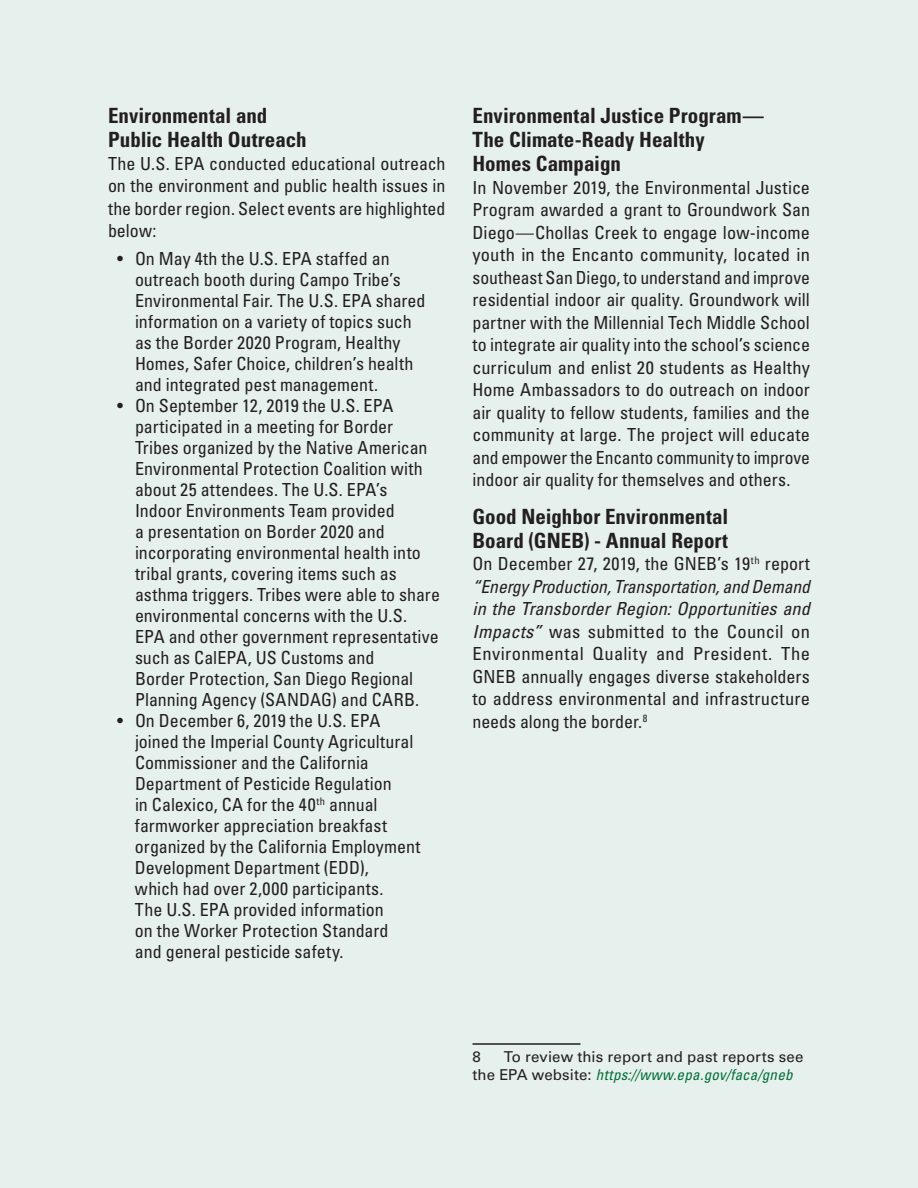
<style>
.page{position:relative;width:918px;height:1188px;background:#e6f0ec}
.page>*{position:absolute;margin:0;border:0;box-sizing:border-box;transform-origin:0 0}
.t1{font:700 condensed 21px/24px "Univers LT Std";color:#231f20}
.t2{font:condensed 18px/21px "Univers LT Std";color:#231f20;text-align:justify}
.t3{font:15px/18px "Univers LT Std";letter-spacing:.01em;color:#231f20}
.s1{font-style:italic}
.s2{font-style:italic;font-stretch:condensed;color:#006e38}
</style>
<div class="page">
<hr style="left:472px;top:1043px;width:108px;height:2px;background:#231f20">
<h3 class="t1" style="left:108px;top:104px;width:200px">Environmental and<br>Public Health Outreach</h3>
<p class="t2" style="left:108px;top:152px;width:339px;line-height:22.5px">The U.S. EPA conducted educational outreach on the environment and public health issues in the border region. Select events are highlighted below:</p>
<p class="t2" style="left:135px;top:248px;width:292px;text-align:left;text-indent:-18px">• On May 4th the U.S. EPA staffed an outreach booth during Campo Tribe’s Environmental Fair. The U.S. EPA shared information on a variety of topics such as the Border 2020 Program, Healthy Homes, Safer Choice, children’s health and integrated pest management.</p>
<p class="t2" style="left:135px;top:395px;width:307px;text-align:left;text-indent:-18px">• On September 12, 2019 the U.S. EPA participated in a meeting for Border Tribes organized by the Native American Environmental Protection Coalition with about 25 attendees. The U.S. EPA’s<br>Indoor Environments Team provided<br>a presentation on Border 2020 and incorporating environmental health into tribal grants, covering items such as asthma triggers. Tribes were able to share environmental concerns with the U.S.<br>EPA and other government representative such as CalEPA, US Customs and<br>Border Protection, San Diego Regional Planning Agency (SANDAG) and CARB.</p>
<p class="t2" style="left:135px;top:710px;width:287px;text-align:left;text-indent:-18px">• On December 6, 2019 the U.S. EPA joined the Imperial County Agricultural Commissioner and the California Department of Pesticide Regulation<br>in Calexico, CA for the 40<sup>th</sup> annual farmworker appreciation breakfast organized by the California Employment Development Department (EDD),<br>which had over 2,000 participants.<br>The U.S. EPA provided information<br>on the Worker Protection Standard<br>and general pesticide safety.</p>
<h3 class="t1" style="left:472px;top:104px;width:293px">Environmental Justice Program—<br>The Climate-Ready Healthy<br>Homes Campaign</h3>
<p class="t2" style="left:472px;top:176px;width:339px;line-height:22.5px">In November 2019, the Environmental Justice Program awarded a grant to Groundwork San Diego—Chollas Creek to engage low-income youth in the Encanto community, located in southeast San Diego, to understand and improve residential indoor air quality. Groundwork will partner with the Millennial Tech Middle School to integrate air quality into the school’s science curriculum and enlist 20 students as Healthy Home Ambassadors to do outreach on indoor air quality to fellow students, families and the community at large. The project will educate and empower the Encanto community to improve indoor air quality for themselves and others.</p>
<h3 class="t1" style="left:472px;top:504px;width:257px">Good Neighbor Environmental<br>Board (GNEB) - Annual Report</h3>
<p class="t2" style="left:472px;top:552px;width:339px;line-height:22.5px">On December 27, 2019, the GNEB’s 19<sup>th</sup> report <span class="s1">“Energy Production, Transportation, and Demand in the Transborder Region: Opportunities and Impacts”</span> was submitted to the Council on Environmental Quality and President. The GNEB annually engages diverse stakeholders to address environmental and infrastructure needs along the border.<sup>8</sup></p>
<p class="t3" style="left:472px;top:1048px;width:332px;text-indent:31px">To review this report and past reports see the EPA website: <span class="s2">https://www.epa.gov/faca/gneb</span></p>
<p class="t3" style="left:472px;top:1048px;width:10px">8</p>
</div>
